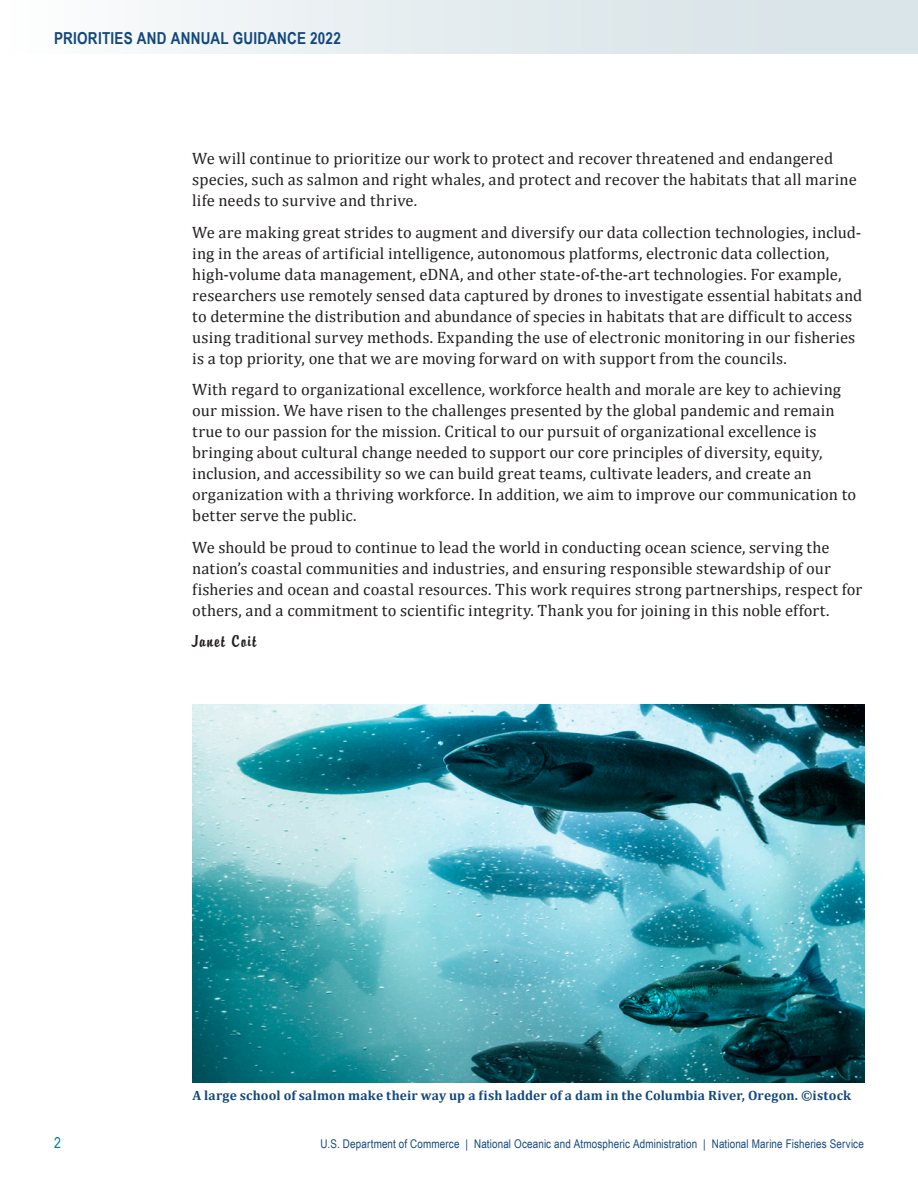
<style>
.page{position:relative;width:918px;height:1188px;background:#fff}
.page>*{position:absolute;margin:0;border:0;box-sizing:border-box;transform-origin:0 0}
.t1{font:18px "Brody EF";letter-spacing:.065em;color:#231f20}
.t2{font:16.5px/21px "Cambria";letter-spacing:.005em;color:#231f20}
.t3{font:700 16.5px "Arial Narrow";letter-spacing:.015em;color:#13487e}
.t4{font:15px "Arial Narrow";color:#037d8c}
.t5{font:700 13.5px "Cambria";letter-spacing:.015em;color:#13487e}
.t6{font:12px "Arial Narrow";letter-spacing:.01em;color:#13487e}
</style>
<div class="page">
<div style="left:0;top:0;width:918px;height:54px;background:linear-gradient(to right,#fafbfc,#d4e1e5)"></div>
<img style="left:192px;top:705px;width:673px;height:377px">
<p class="t3" style="left:54px;top:26px;width:288px">PRIORITIES AND ANNUAL GUIDANCE 2022</p>
<p class="t2" style="left:192px;top:148px;width:666px">We will continue to prioritize our work to protect and recover threatened and endangered species, such as salmon and right whales, and protect and recover the habitats that all marine life needs to survive and thrive.</p>
<p class="t2" style="left:192px;top:222px;width:672px">We are making great strides to augment and diversify our data collection technologies, includ&shy;ing in the areas of artificial intelligence, autonomous platforms, electronic data collection, high-volume data management, eDNA, and other state-of-the-art technologies. For example, researchers use remotely sensed data captured by drones to investigate essential habitats and to determine the distribution and abundance of species in habitats that are difficult to access using traditional survey methods. Expanding the use of electronic monitoring in our fisheries is a top priority, one that we are moving forward on with support from the councils.</p>
<p class="t2" style="left:192px;top:379px;width:666px">With regard to organizational excellence, workforce health and morale are key to achieving our mission. We have risen to the challenges presented by the global pandemic and remain true to our passion for the mission. Critical to our pursuit of organizational excellence is bringing about cultural change needed to support our core principles of diversity, equity, inclusion, and accessibility so we can build great teams, cultivate leaders, and create an organization with a thriving workforce. In addition, we aim to improve our communication to better serve the public.</p>
<p class="t2" style="left:192px;top:537px;width:672px">We should be proud to continue to lead the world in conducting ocean science, serving the nation’s coastal communities and industries, and ensuring responsible stewardship of our fisheries and ocean and coastal resources. This work requires strong partnerships, respect for others, and a commitment to scientific integrity. Thank you for joining in this noble effort.</p>
<p class="t1" style="left:192px;top:632px;width:66px">Janet Coit</p>
<p class="t4" style="left:54px;top:1131px;width:8px">2</p>
<p class="t5" style="left:192px;top:1087px;width:660px">A large school of salmon make their way up a fish ladder of a dam in the Columbia River, Oregon. ©istock</p>
<p class="t6" style="left:321px;top:1134px;width:545px">U.S. Department of Commerce | National Oceanic and Atmospheric Administration | National Marine Fisheries Service</p>
</div>
